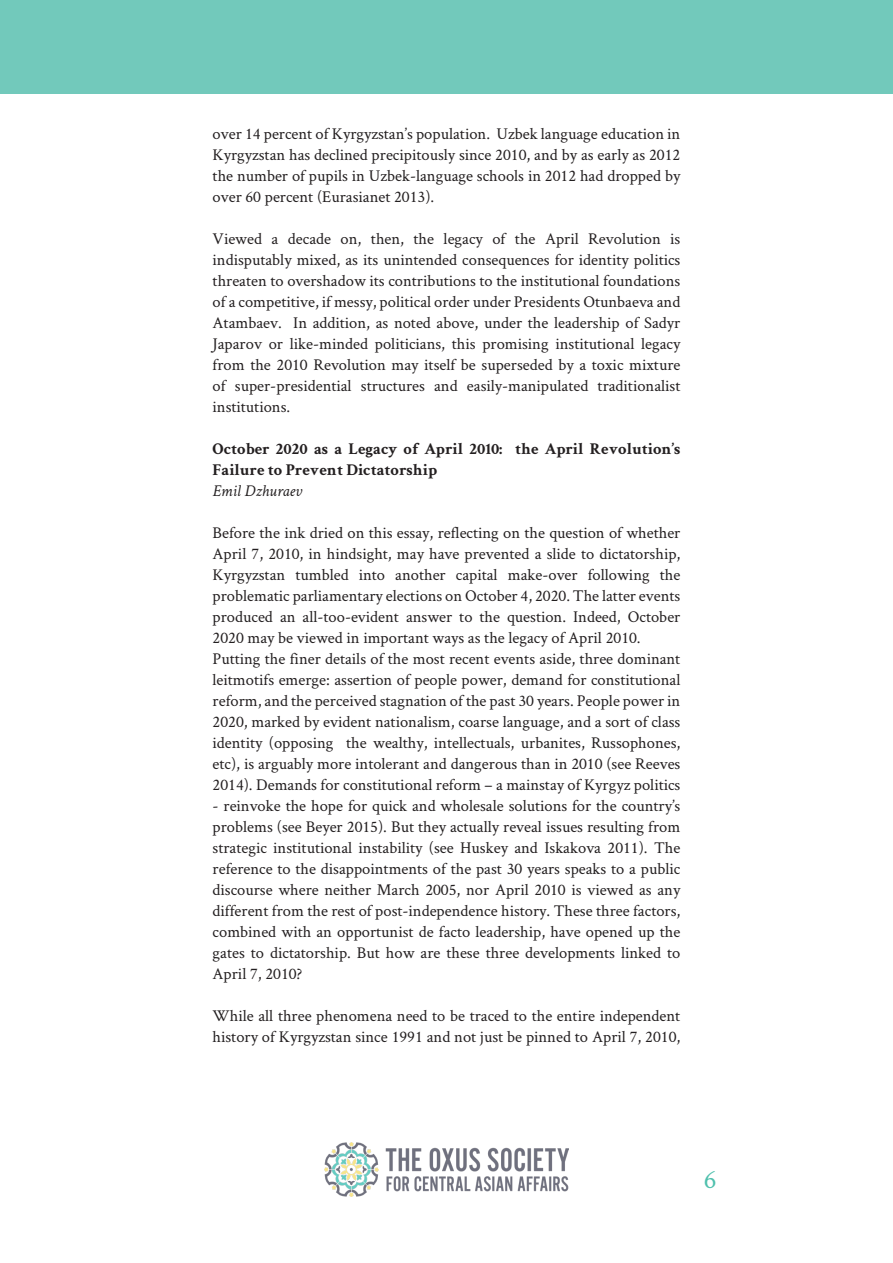
<style>
.page{position:relative;width:893px;height:1263px;background:#fff}
.page>*{position:absolute;margin:0;border:0;box-sizing:border-box;transform-origin:0 0}
.t1{font:27px "Crimson Text";color:#4fc0ad}
.t2{font:16.5px/21px "Crimson Text";color:#231f20;text-align:justify}
.t3{font:700 16.5px/21px "Crimson Text";color:#231f20}
.t4{font:italic 16.5px "Crimson Text";color:#231f20}
</style>
<div class="page">
<img style="left:324px;top:1142px;width:245px;height:54px">
<div style="left:0;top:0;width:893px;height:94px;background:#72c9bb"></div>
<p class="t2" style="left:213px;top:123px;width:469px">over 14 percent of Kyrgyzstan’s population. Uzbek language education in Kyrgyzstan has declined precipitously since 2010, and by as early as 2012 the number of pupils in Uzbek-language schools in 2012 had dropped by over 60 percent (Eurasianet 2013).</p>
<p class="t2" style="left:213px;top:228px;width:469px">Viewed a decade on, then, the legacy of the April Revolution is indisputably mixed, as its unintended consequences for identity politics threaten to overshadow its contributions to the institutional foundations of a competitive, if messy, political order under Presidents Otunbaeva and Atambaev. In addition, as noted above, under the leadership of Sadyr Japarov or like-minded politicians, this promising institutional legacy from the 2010 Revolution may itself be superseded by a toxic mixture of super-presidential structures and easily-manipulated traditionalist institutions.</p>
<p class="t3" style="left:213px;top:438px;width:469px">October 2020 as a Legacy of April 2010: the April Revolution’s<br>Failure to Prevent Dictatorship</p>
<p class="t4" style="left:213px;top:481px;width:91px">Emil Dzhuraev</p>
<p class="t2" style="left:213px;top:522px;width:469px">Before the ink dried on this essay, reflecting on the question of whether April 7, 2010, in hindsight, may have prevented a slide to dictatorship, Kyrgyzstan tumbled into another capital make-over following the problematic parliamentary elections on October 4, 2020. The latter events produced an all-too-evident answer to the question. Indeed, October 2020 may be viewed in important ways as the legacy of April 2010.</p>
<p class="t2" style="left:213px;top:648px;width:469px">Putting the finer details of the most recent events aside, three dominant leitmotifs emerge: assertion of people power, demand for constitutional reform, and the perceived stagnation of the past 30 years. People power in 2020, marked by evident nationalism, coarse language, and a sort of class identity (opposing the wealthy, intellectuals, urbanites, Russophones, etc), is arguably more intolerant and dangerous than in 2010 (see Reeves 2014). Demands for constitutional reform – a mainstay of Kyrgyz politics</p>
<p class="t2" style="left:213px;top:795px;width:469px">- reinvoke the hope for quick and wholesale solutions for the country’s problems (see Beyer 2015). But they actually reveal issues resulting from strategic institutional instability (see Huskey and Iskakova 2011). The reference to the disappointments of the past 30 years speaks to a public discourse where neither March 2005, nor April 2010 is viewed as any different from the rest of post-independence history. These three factors, combined with an opportunist de facto leadership, have opened up the gates to dictatorship. But how are these three developments linked to April 7, 2010?</p>
<p class="t2" style="left:213px;top:1005px;width:469px">While all three phenomena need to be traced to the entire independent history of Kyrgyzstan since 1991 and not just be pinned to April 7, 2010,</p>
<p class="t1" style="left:704px;top:1161px;width:14px">6</p>
</div>
